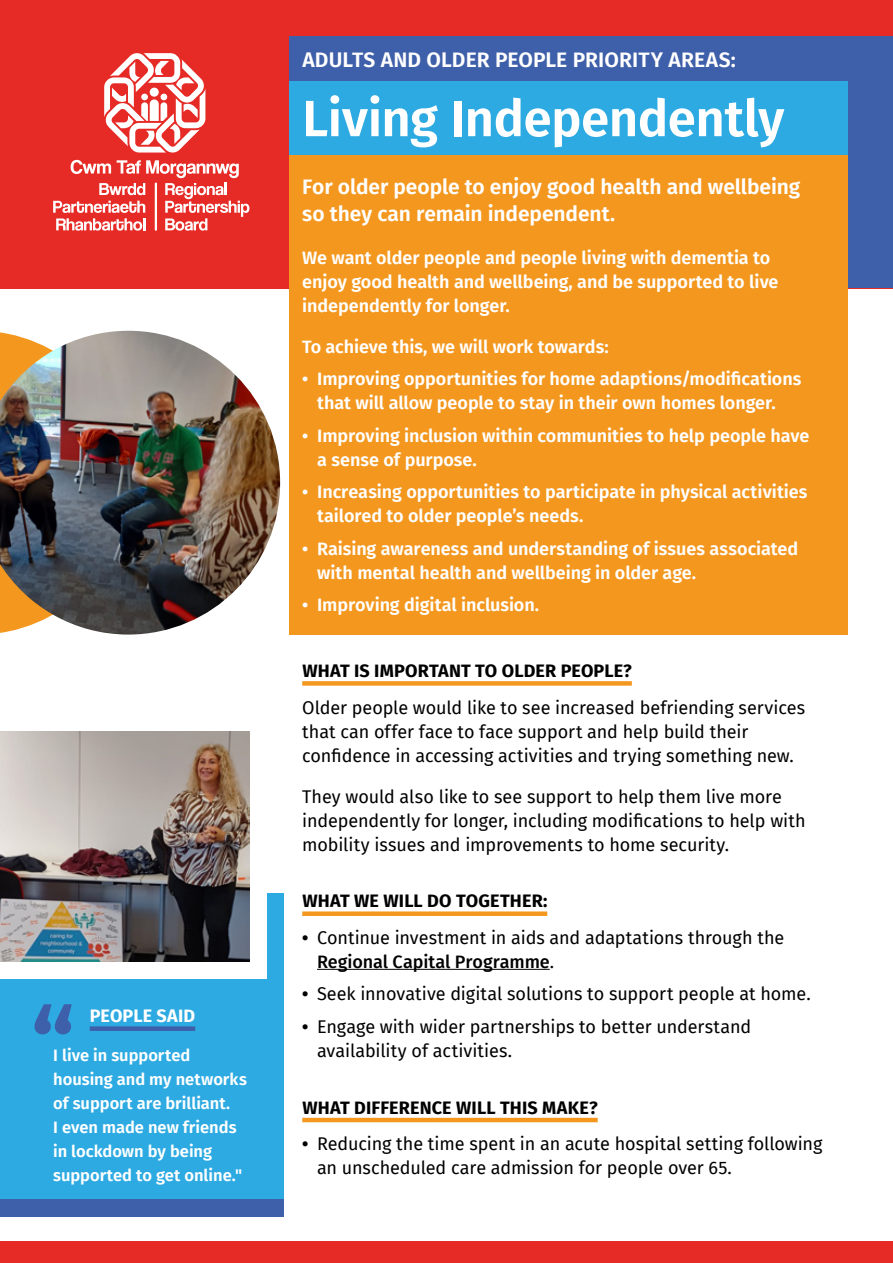
<style>
.page{position:relative;width:893px;height:1263px;background:#fff}
.page>*{position:absolute;margin:0;border:0;box-sizing:border-box;transform-origin:0 0}
.t1{font:600 51px "Fira Sans";letter-spacing:-.01em;color:#fff}
.t2{font:600 21px/27px "Fira Sans";letter-spacing:-.005em;color:#fff}
.t3{font:18px/24px "Fira Sans";letter-spacing:-.005em;color:#000}
.t4{font:600 18px/24px "Fira Sans";letter-spacing:-.005em;color:#fff}
.t5{font:700 18px "Fira Sans";letter-spacing:.01em;color:#000}
.t6{font:700 18px "Fira Sans";letter-spacing:.005em;color:#fff}
.t7{font:600 16.5px/24px "Fira Sans";color:#fff}
.s1{font-weight:700}
.s2{font-weight:500}
</style>
<div class="page">
<div style="left:0;top:0;width:893px;height:288px;background:#e62a25"></div>
<div style="left:289px;top:37px;width:604px;height:251px;background:#3e5fa9"></div>
<div style="left:0;top:1242px;width:893px;height:21px;background:#e62a25"></div>
<div style="left:302px;top:681px;width:330px;height:5px;background:#f4971e"></div>
<div style="left:302px;top:911px;width:245px;height:5px;background:#f4971e"></div>
<hr style="left:317px;top:969px;width:233px;height:1px;background:#000">
<hr style="left:302px;top:1118px;width:296px;height:4px;background:#f4971e">
<div style="left:289px;top:82px;width:559px;height:73px;background:#2daae2"></div>
<div style="left:289px;top:155px;width:559px;height:479px;background:#f4971e"></div>
<svg style="left:53px;top:160px;width:196px;height:71px"></svg>
<svg style="left:104px;top:53px;width:101px;height:100px"></svg>
<img style="left:0;top:331px;width:280px;height:303px">
<div style="left:0;top:893px;width:284px;height:323px;background:#2daae2"></div>
<div style="left:0;top:843px;width:266px;height:136px;background:#fff"></div>
<div style="left:0;top:1199px;width:284px;height:17px;background:#3e5fa9"></div>
<img style="left:0;top:731px;width:249px;height:231px">
<svg style="left:35px;top:1004px;width:37px;height:30px"></svg>
<div style="left:90px;top:1026px;width:105px;height:5px;background:#3e5fa9"></div>
<p class="t6" style="left:90px;top:1001px;width:107px">PEOPLE SAID</p>
<p class="t7" style="left:53px;top:1042px;width:139px">I live in supported</p>
<p class="t7" style="left:53px;top:1066px;width:195px">housing and my networks of support are brilliant.<br>I even made new friends in lockdown by being supported to get online."</p>
<p class="t2" style="left:302px;top:45px;width:435px">ADULTS AND OLDER PEOPLE PRIORITY AREAS:</p>
<p class="t1" style="left:302px;top:77px;width:484px">Living Independently</p>
<p class="t2" style="left:302px;top:172px;width:499px">For older people to enjoy good health and wellbeing so they can remain independent.</p>
<p class="t4" style="left:302px;top:244px;width:478px">We want older people and people living with dementia to enjoy good health and wellbeing, and be supported to live independently for longer.</p>
<p class="t4" style="left:302px;top:333px;width:308px">To achieve this, we will work towards:</p>
<p class="t4" style="left:317px;top:366px;width:486px;text-indent:-15px">• Improving opportunities for home adaptions/modifications that will allow people to stay in their own homes longer.</p>
<p class="t4" style="left:317px;top:423px;width:494px;text-indent:-15px">• Improving inclusion within communities to help people have a sense of purpose.</p>
<p class="t4" style="left:317px;top:479px;width:492px;text-indent:-15px">• Increasing opportunities to participate in physical activities tailored to older people’s needs.</p>
<p class="t4" style="left:317px;top:536px;width:483px;text-indent:-15px">• Raising awareness and understanding of issues associated with mental health and wellbeing in older age.</p>
<p class="t4" style="left:302px;top:592px;width:238px">• Improving digital inclusion.</p>
<p class="t5" style="left:302px;top:655px;width:331px">WHAT IS IMPORTANT TO OLDER PEOPLE?</p>
<p class="t3" style="left:302px;top:695px;width:504px">Older people would like to see increased befriending services that can offer face to face support and help build their confidence in accessing activities and trying something new.</p>
<p class="t3" style="left:302px;top:784px;width:505px">They would also like to see support to help them live more independently for longer, including modifications to help with mobility issues and improvements to home security.</p>
<p class="t5" style="left:302px;top:886px;width:247px">WHAT WE WILL DO TOGETHER:</p>
<p class="t3" style="left:317px;top:925px;width:469px;text-indent:-15px"><span class="s1">•</span> Continue investment in aids and adaptations through the<br><span class="s2">Regional Capital Programme</span>.</p>
<p class="t3" style="left:302px;top:982px;width:510px"><span class="s1">•</span> Seek innovative digital solutions to support people at home.</p>
<p class="t3" style="left:317px;top:1014px;width:436px;text-indent:-15px"><span class="s1">•</span> Engage with wider partnerships to better understand availability of activities.</p>
<p class="t5" style="left:302px;top:1092px;width:297px">WHAT DIFFERENCE WILL THIS MAKE?</p>
<p class="t3" style="left:317px;top:1131px;width:507px;text-indent:-15px"><span class="s1">•</span> Reducing the time spent in an acute hospital setting following an unscheduled care admission for people over 65.</p>
</div>
